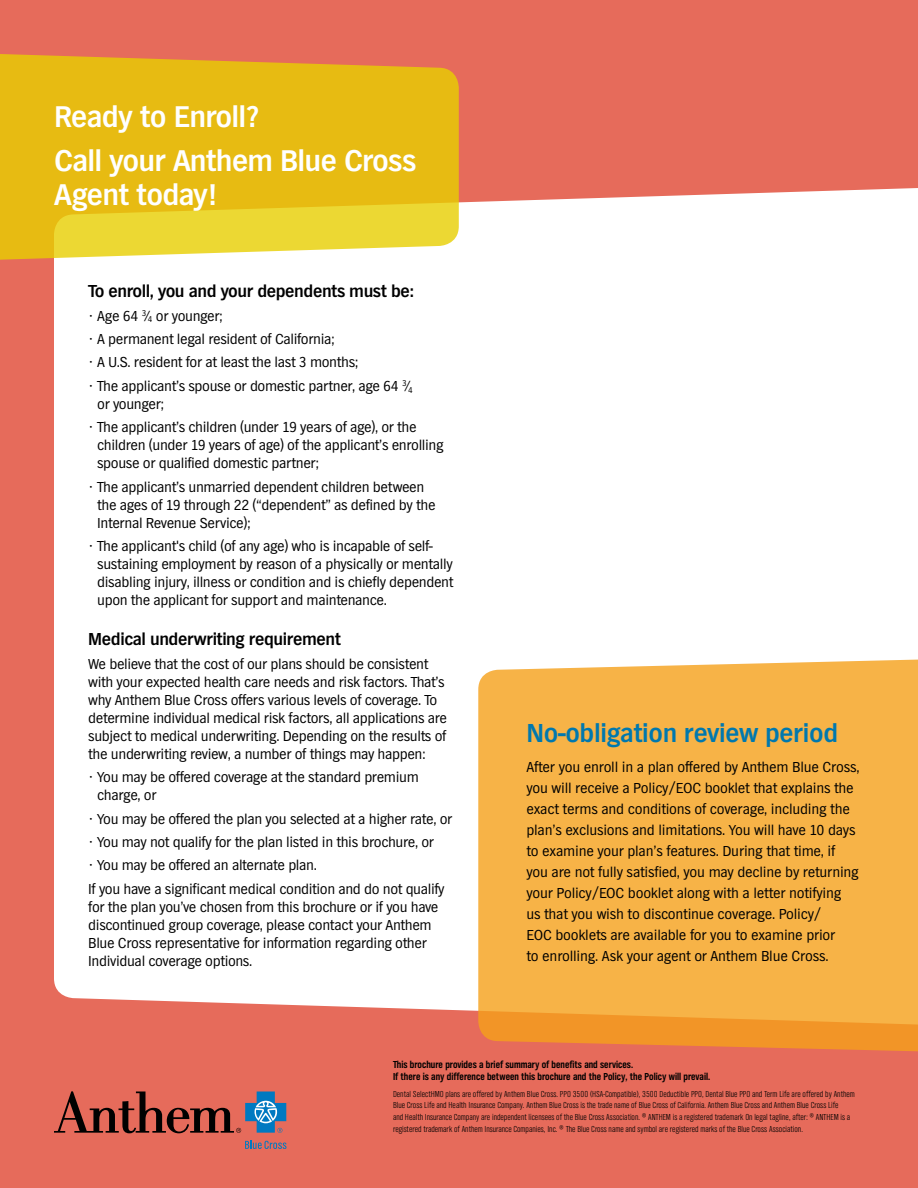
<style>
.page{position:relative;width:918px;height:1188px;background:#e66b5b}
.page>*{position:absolute;margin:0;border:0;box-sizing:border-box;transform-origin:0 0}
.t1{font:700 31.2px/43.2px "TV Nord EF";letter-spacing:-.025em;color:#fff}
.t2{font:700 27px "TV Nord EF";letter-spacing:-.015em;color:#0078ae}
.t3{font:700 18px "TV Nord EF";letter-spacing:-.025em;color:#000}
.t4{font:15px/18px "TV Nord EF";letter-spacing:-.025em;color:#000}
.t5{font:700 10.5px/12px "TV Nord Cond EF";color:#000}
.t6{font:300 9px/12px "TV Nord Cond EF";color:#000}
</style>
<div class="page">
<div style="left:54px;top:188px;width:864px;height:823px;background:#fff"></div>
<svg style="left:478px;top:660px;width:440px;height:391px;background:#f6b047"></svg>
<svg style="left:54px;top:1091px;width:232px;height:42px"></svg>
<svg style="left:245px;top:1141px;width:41px;height:8px"></svg>
<svg style="left:0;top:54px;width:459px;height:206px;background:#e8bf23"></svg>
<h1 class="t1" style="left:54px;top:96px;width:364px">Ready to Enroll?<br>Call your Anthem Blue Cross</h1>
<h1 class="t1" style="left:54px;top:173px;width:164px">Agent today!</h1>
<p class="t3" style="left:88px;top:281px;width:327px">To enroll, you and your dependents must be:</p>
<p class="t4" style="left:88px;top:306px;width:136px">• Age 64 <sup>3</sup>⁄<sub>4</sub> or younger;</p>
<p class="t4" style="left:88px;top:330px;width:247px">• A permanent legal resident of California;</p>
<p class="t4" style="left:88px;top:353px;width:271px">• A U.S. resident for at least the last 3 months;</p>
<p class="t4" style="left:97px;top:377px;width:317px;text-indent:-9px">• The applicant’s spouse or domestic partner, age 64 <sup>3</sup>⁄<sub>4 </sub>or younger;</p>
<p class="t4" style="left:97px;top:418px;width:348px;text-indent:-9px">• The applicant’s children (under 19 years of age), or the children (under 19 years of age) of the applicant’s enrolling spouse or qualified domestic partner;</p>
<p class="t4" style="left:97px;top:477px;width:340px;text-indent:-9px">• The applicant’s unmarried dependent children between the ages of 19 through 22 (“dependent” as defined by the<br>Internal Revenue Service);</p>
<p class="t4" style="left:97px;top:537px;width:358px;text-indent:-9px">• The applicant's child (of any age) who is incapable of self&shy;sustaining employment by reason of a physically or mentally disabling injury, illness or condition and is chiefly dependent upon the applicant for support and maintenance.</p>
<p class="t3" style="left:88px;top:630px;width:254px">Medical underwriting requirement</p>
<p class="t4" style="left:88px;top:655px;width:360px">We believe that the cost of our plans should be consistent with your expected health care needs and risk factors. That’s why Anthem Blue Cross offers various levels of coverage. To determine individual medical risk factors, all applications are subject to medical underwriting. Depending on the results of the underwriting review, a number of things may happen:</p>
<p class="t4" style="left:97px;top:768px;width:323px;text-indent:-9px">• You may be offered coverage at the standard premium charge, or</p>
<p class="t4" style="left:88px;top:810px;width:366px">• You may be offered the plan you selected at a higher rate, or</p>
<p class="t4" style="left:88px;top:833px;width:347px">• You may not qualify for the plan listed in this brochure, or</p>
<p class="t4" style="left:88px;top:854px;width:358px;line-height:23.4px">• You may be offered an alternate plan.<br>If you have a significant medical condition and do not qualify</p>
<p class="t4" style="left:88px;top:898px;width:352px">for the plan you’ve chosen from this brochure or if you have discontinued group coverage, please contact your Anthem Blue Cross representative for information regarding other Individual coverage options.</p>
<h2 class="t2" style="left:526px;top:718px;width:313px">No-obligation review period</h2>
<p class="t4" style="left:526px;top:757px;width:335px;line-height:21px">After you enroll in a plan offered by Anthem Blue Cross, you will receive a Policy/EOC booklet that explains the exact terms and conditions of coverage, including the plan’s exclusions and limitations. You will have 10 days to examine your plan’s features. During that time, if you are not fully satisfied, you may decline by returning your Policy/EOC booklet along with a letter notifying<br>us that you wish to discontinue coverage. Policy/<br>EOC booklets are available for you to examine prior<br>to enrolling. Ask your agent or Anthem Blue Cross.</p>
<p class="t5" style="left:393px;top:1059px;width:319px">This brochure provides a brief summary of benefits and services.<br>If there is any difference between this brochure and the Policy, the Policy will prevail.</p>
<p class="t6" style="left:393px;top:1088px;width:463px">Dental SelectHMO plans are offered by Anthem Blue Cross. PPO 3500 (HSA-Compatible), 3500 Deductible PPO, Dental Blue PPO and Term Life are offered by Anthem Blue Cross Life and Health Insurance Company. Anthem Blue Cross is the trade name of Blue Cross of California. Anthem Blue Cross and Anthem Blue Cross Life<br>and Health Insurance Company are independent licensees of the Blue Cross Association. ® ANTHEM is a registered trademark On legal tagline, after: ® ANTHEM is a registered trademark of Anthem Insurance Companies, Inc. ® The Blue Cross name and symbol are registered marks of the Blue Cross Association.</p>
</div>
